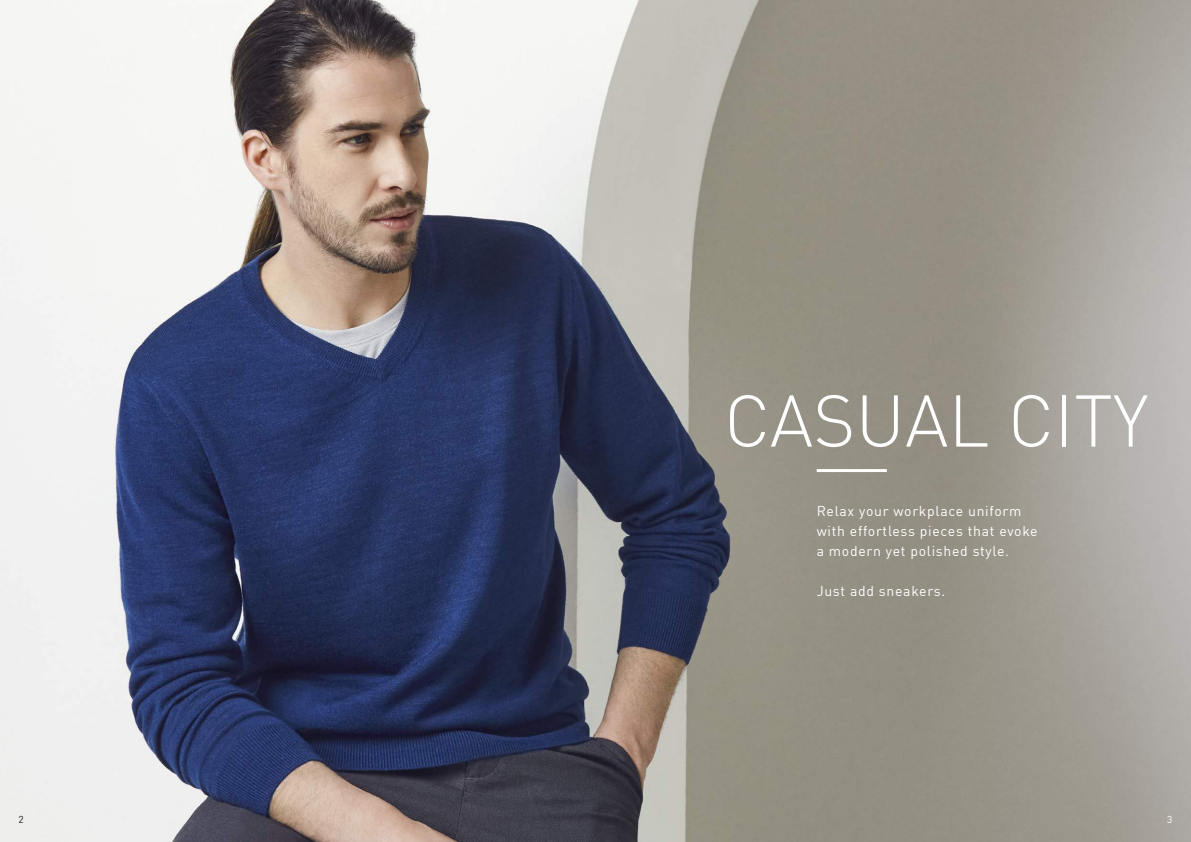
<style>
.page{position:relative;width:1191px;height:842px;background:#fff}
.page>*{position:absolute;margin:0;border:0;box-sizing:border-box;transform-origin:0 0}
.t1{font:300 72px "DIN";color:#fff}
.t2{font:14px/20px "DIN";letter-spacing:.05em;color:#fff}
.t3{font:10px "DIN";color:#231f20}
.t4{font:10px "DIN";color:#fff}
</style>
<div class="page">
<img style="left:0;top:0;width:1191px;height:842px">
<hr style="left:816px;top:469px;width:71px;height:3px;background:#fff">
<h1 class="t1" style="left:724px;top:376px;width:426px">CASUAL CITY</h1>
<p class="t2" style="left:816px;top:500px;width:222px">Relax your workplace uniform with effortless pieces that evoke a modern yet polished style.</p>
<p class="t2" style="left:816px;top:580px;width:130px">Just add sneakers.</p>
<p class="t3" style="left:19px;top:813px;width:7px">2</p>
<p class="t4" style="left:1167px;top:813px;width:7px">3</p>
</div>
